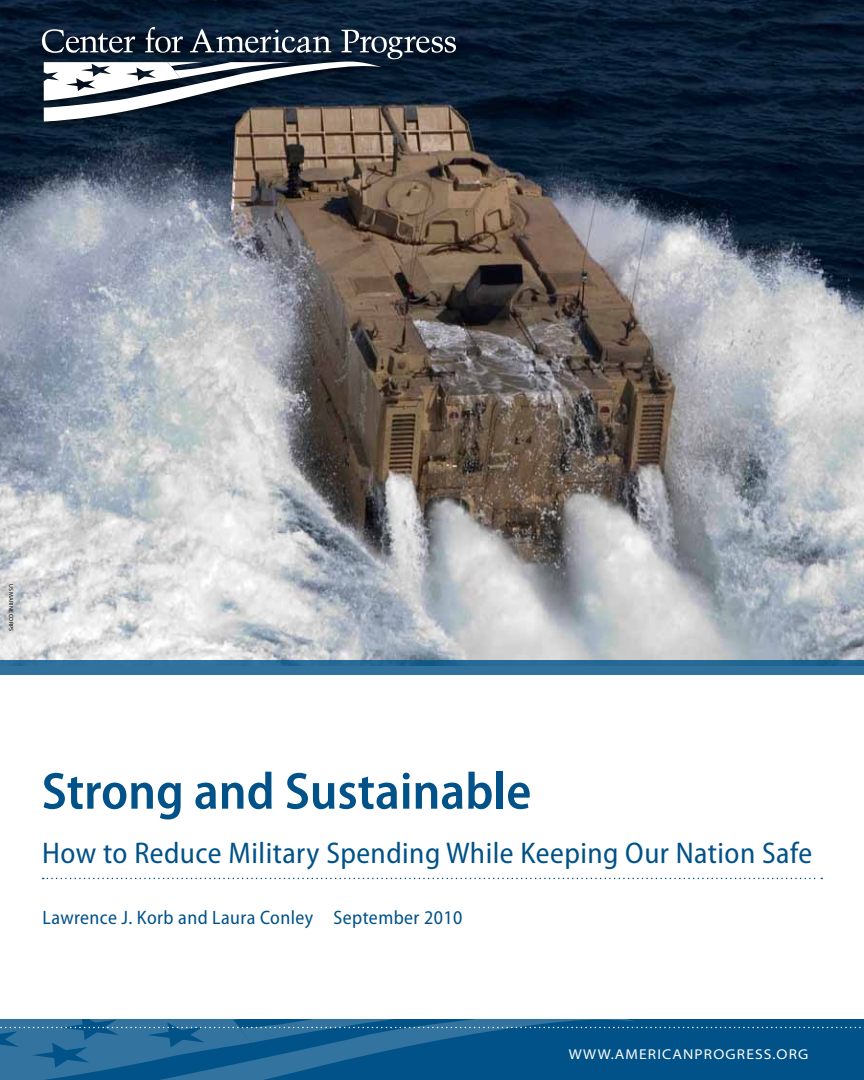
<style>
.page{position:relative;width:864px;height:1080px;background:#fff}
.page>*{position:absolute;margin:0;border:0;box-sizing:border-box;transform-origin:0 0}
.t1{font:600 semi-condensed 52.5px "Myriad Pro";color:#005288}
.t2{font:semi-condensed 30px "Myriad Pro";letter-spacing:.015em;color:#005288}
.t3{font:semi-condensed 19.5px "Myriad Pro";letter-spacing:.02em;color:#005288}
.t4{font:semi-expanded 14.25px "Myriad Pro";letter-spacing:.08em;color:#fff}
.t5{font:6px "Myriad Pro";letter-spacing:.02em;color:#000}
</style>
<div class="page">
<svg style="left:0;top:1019px;width:864px;height:61px;background:#115d90"></svg>
<img style="left:0;top:0;width:864px;height:660px">
<div style="left:36px;top:21px;width:430px;height:111px;background:#000;opacity:.5"></div>
<svg style="left:42px;top:27px;width:414px;height:95px"></svg>
<svg style="left:43px;top:878px;width:779px;height:1px"></svg>
<svg style="left:0;top:660px;width:864px;height:15px;background:#2c6d99"></svg>
<p class="t5" style="left:14px;top:584px;width:49px;rotate:90deg">US Marine Corps</p>
<h1 class="t1" style="left:42px;top:762px;width:491px">Strong and Sustainable</h1>
<p class="t2" style="left:42px;top:836px;width:772px">How to Reduce Military Spending While Keeping Our Nation Safe</p>
<p class="t3" style="left:43px;top:907px;width:421px">Lawrence J. Korb and Laura Conley September 2010</p>
<p class="t4" style="left:569px;top:1047px;width:241px">WWW.AMERICANPROGRESS.ORG</p>
</div>
